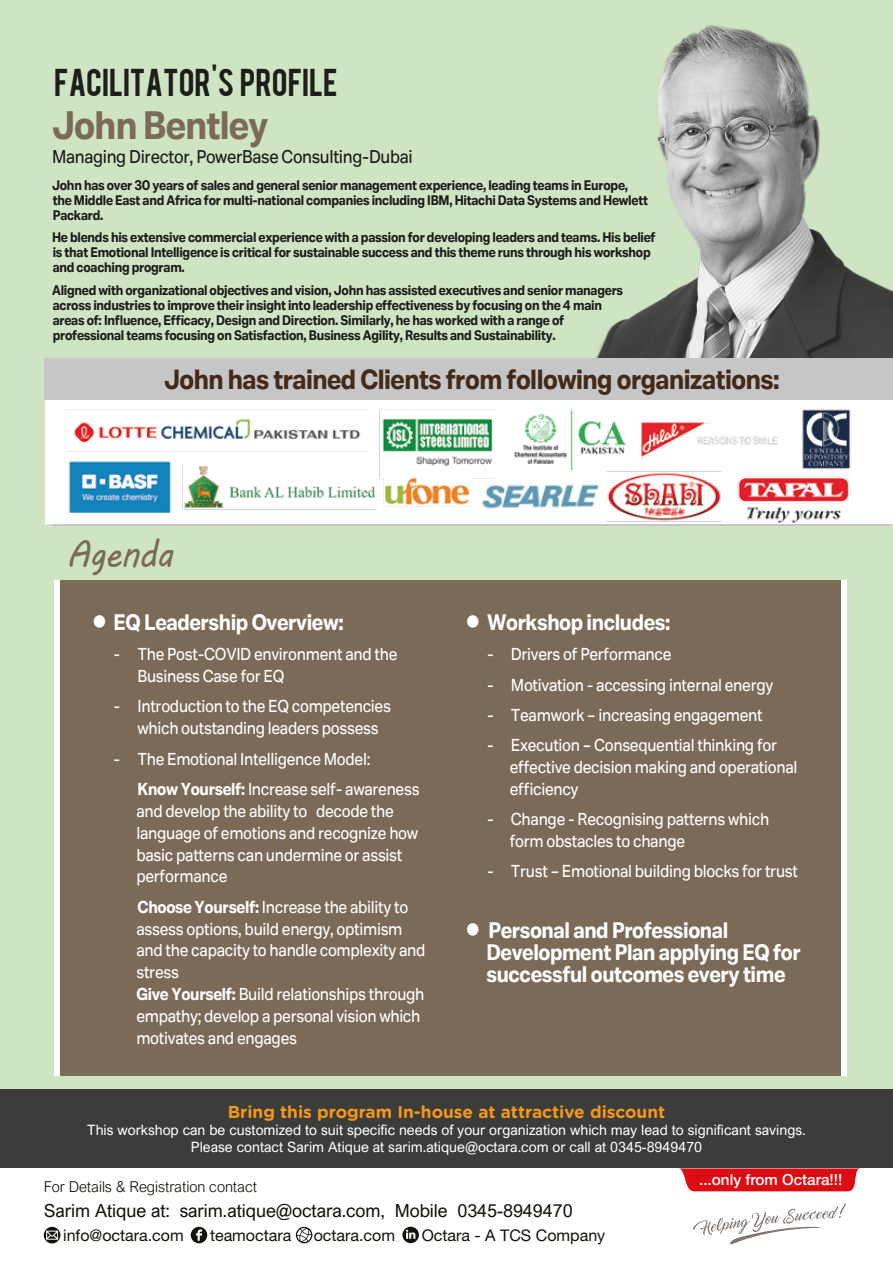
<style>
.page{position:relative;width:893px;height:1263px;background:#fff}
.page>*{position:absolute;margin:0;border:0;box-sizing:border-box;transform-origin:0 0}
.t1{font:700 38.55px "Mazin";letter-spacing:-.02em;color:#7b6a58;scale:.9 1}
.t2{font:37.5px "MV Boli";letter-spacing:-.02em;color:#7b6a58;scale:.9 1}
.t3{font:30.45px "Bebas";color:#1d1d1b}
.t4{font:700 27px "Mazin";letter-spacing:-.02em;color:#432918;scale:.9 1}
.t5{font:700 21.9px/21.9px "Mazin";letter-spacing:-.02em;color:#fff;scale:.9 1}
.t6{font:18px "Arial Nova";letter-spacing:-.005em;color:#12110b}
.t7{font:500 18px "Mazin";letter-spacing:-.02em;color:#1d1d1b;scale:.9 1}
.t8{font:700 17.25px "Gotham Rounded";color:#f49819}
.t9{font:500 16.8px/21.9px "Mazin";letter-spacing:-.02em;color:#fff;scale:.9 1}
.t10{font:16.05px "Helvetica Neue LT Std";color:#12110b}
.t11{font:500 15.3px "Helvetica Neue LT Std";color:#fff}
.t12{font:300 15px "Arial Nova";letter-spacing:-.005em;color:#12110b}
.t13{font:14.25px/17.1px "Arial Nova";color:#fff;text-align:center}
.t14{font:700 13.5px/15px "Mazin";letter-spacing:-.02em;color:#1d1d1b;scale:.9 1}
.s1{font-family:"Arial Nova";font-weight:400;font-size:47.1px}
.s2{font-weight:700}
</style>
<div class="page">
<div style="left:0;top:0;width:893px;height:1261px;background:#cee4c3"></div>
<div style="left:0;top:1089px;width:893px;height:78px;background:#3c3c3b"></div>
<div style="left:0;top:1168px;width:893px;height:95px;background:#fff"></div>
<svg style="left:679px;top:1168px;width:181px;height:23px;background:#de1f27"></svg>
<svg style="left:693px;top:1203px;width:153px;height:41px"></svg>
<svg style="left:402px;top:1227px;width:17px;height:16px"></svg>
<svg style="left:296px;top:1227px;width:16px;height:16px"></svg>
<svg style="left:191px;top:1227px;width:16px;height:16px"></svg>
<svg style="left:44px;top:1227px;width:16px;height:16px"></svg>
<div style="left:59px;top:580px;width:782px;height:496px;background:#7b6a58"></div>
<div style="left:54px;top:580px;width:5px;height:496px;background:#fff"></div>
<div style="left:841px;top:580px;width:6px;height:496px;background:#fff"></div>
<img style="left:664px;top:25px;width:229px;height:333px">
<svg style="left:596px;top:65px;width:175px;height:293px"></svg>
<img style="left:54px;top:399px;width:839px;height:126px">
<div style="left:44px;top:358px;width:849px;height:41px;background:#c6c6c6"></div>
<h3 class="t3" style="left:54px;top:60px;width:285px">FACILITATOR'S PROFILE</h3>
<h1 class="t1" style="left:52px;top:101px;width:242px">John Bentley</h1>
<p class="t7" style="left:52px;top:144px;width:402px">Managing Director, PowerBase Consulting-Dubai</p>
<p class="t14" style="left:52px;top:178px;width:664px">John has over 30 years of sales and general senior management experience, leading teams in Europe, the Middle East and Africa for multi-national companies including IBM, Hitachi Data Systems and Hewlett<br>Packard.</p>
<p class="t14" style="left:52px;top:230px;width:672px">He blends his extensive commercial experience with a passion for developing leaders and teams. His belief is that Emotional Intelligence is critical for sustainable success and this theme runs through his workshop and coaching program.</p>
<p class="t14" style="left:52px;top:283px;width:636px">Aligned with organizational objectives and vision, John has assisted executives and senior managers across industries to improve their insight into leadership effectiveness by focusing on the 4 main areas of: Influence, Efficacy, Design and Direction. Similarly, he has worked with a range of professional teams focusing on Satisfaction, Business Agility, Results and Sustainability.</p>
<h3 class="t4" style="left:164px;top:362px;width:686px">John has trained Clients from following organizations:</h3>
<h2 class="t2" style="left:67px;top:528px;width:119px">Agenda</h2>
<h3 class="t5" style="left:92px;top:611px;width:281px"><span class="s1">•</span> EQ Leadership Overview:</h3>
<p class="t9" style="left:137px;top:643px;width:290px;text-indent:-24px">- The Post-COVID environment and the<br>Business Case for EQ</p>
<p class="t9" style="left:137px;top:695px;width:283px;text-indent:-24px">- Introduction to the EQ competencies which outstanding leaders possess</p>
<p class="t9" style="left:137px;top:743px;width:315px;line-height:30.3px;text-indent:-24px">- The Emotional Intelligence Model:<br><span class="s2">Know Yourself:</span> Increase self- awareness</p>
<p class="t9" style="left:136px;top:799px;width:315px">and develop the ability to decode the language of emotions and recognize how basic patterns can undermine or assist performance</p>
<p class="t9" style="left:136px;top:895px;width:323px"><span class="s2">Choose Yourself:</span> Increase the ability to assess options, build energy, optimism and the capacity to handle complexity and stress<br><span class="s2">Give Yourself:</span> Build relationships through empathy; develop a personal vision which motivates and engages</p>
<h3 class="t5" style="left:465px;top:611px;width:230px"><span class="s1">•</span> Workshop includes:</h3>
<p class="t9" style="left:487px;top:643px;width:206px">- Drivers of Performance</p>
<p class="t9" style="left:487px;top:673px;width:320px">- Motivation - accessing internal energy</p>
<p class="t9" style="left:487px;top:704px;width:308px">- Teamwork – increasing engagement</p>
<p class="t9" style="left:510px;top:734px;width:321px;text-indent:-23px">- Execution – Consequential thinking for effective decision making and operational efficiency</p>
<p class="t9" style="left:510px;top:808px;width:290px;text-indent:-23px">- Change - Recognising patterns which form obstacles to change</p>
<p class="t9" style="left:487px;top:860px;width:347px">- Trust – Emotional building blocks for trust</p>
<h3 class="t5" style="left:486px;top:919px;width:351px;text-indent:-21px"><span class="s1">•</span> Personal and Professional<br>Development Plan applying EQ for successful outcomes every time</h3>
<p class="t8" style="left:228px;top:1099px;width:439px">Bring this program In-house at attractive discount</p>
<p class="t13" style="left:87px;top:1121px;width:720px">This workshop can be customized to suit specific needs of your organization which may lead to significant savings.<br>Please contact Sarim Atique at sarim.atique@octara.com or call at 0345-8949470</p>
<p class="t11" style="left:699px;top:1170px;width:145px">...only from Octara!!!</p>
<p class="t6" style="left:44px;top:1200px;width:530px">Sarim Atique at: sarim.atique@octara.com, Mobile 0345-8949470</p>
<p class="t10" style="left:63px;top:1225px;width:122px">info@octara.com</p>
<p class="t10" style="left:210px;top:1225px;width:83px">teamoctara</p>
<p class="t10" style="left:314px;top:1225px;width:83px">octara.com</p>
<p class="t10" style="left:422px;top:1225px;width:185px">Octara - A TCS Company</p>
<p class="t12" style="left:44px;top:1178px;width:215px">For Details &amp; Registration contact</p>
</div>
